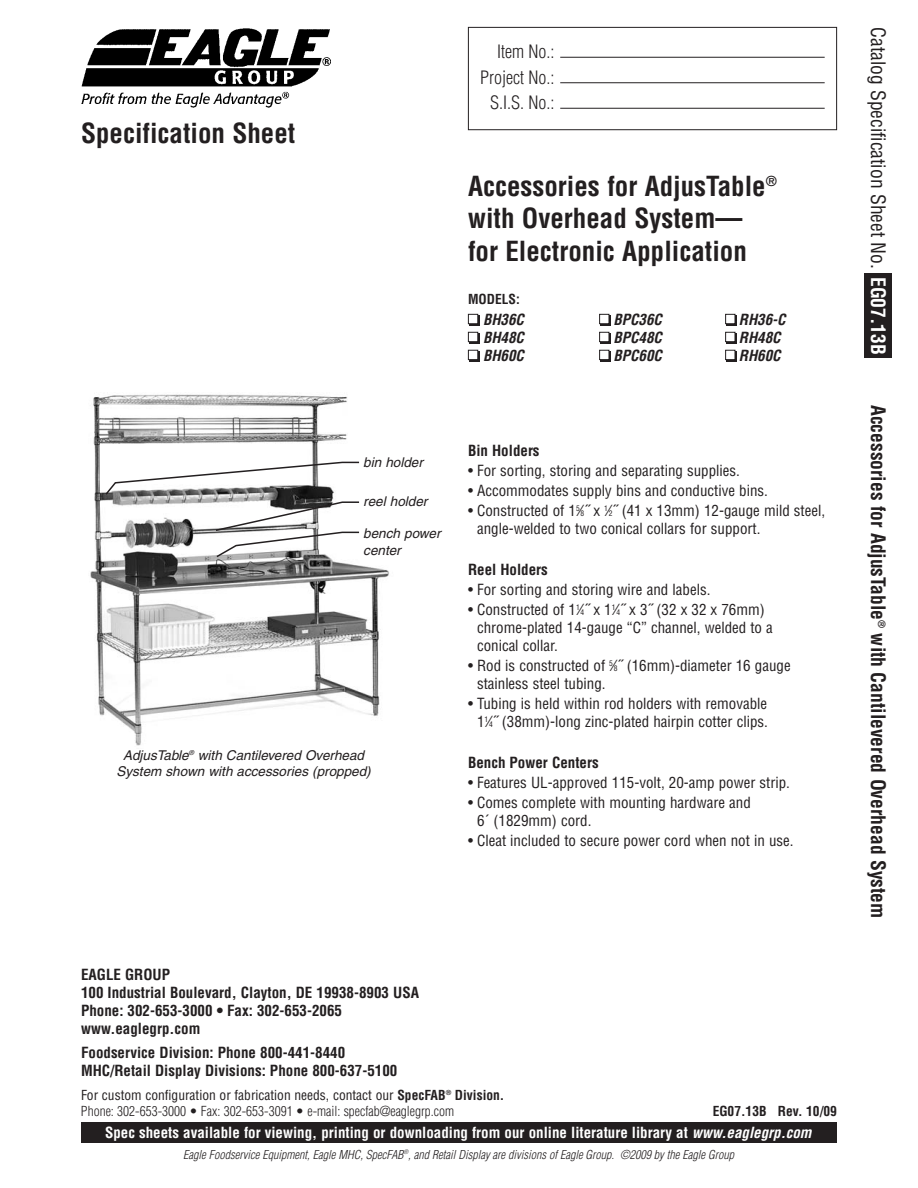
<style>
.page{position:relative;width:918px;height:1188px;background:#fff}
.page>*{position:absolute;margin:0;border:0;box-sizing:border-box;transform-origin:0 0}
.t1{font:700 condensed 27px/32.4px "Helvetica";color:#231f20}
.t2{font:700 condensed 19.5px "Helvetica";color:#231f20}
.t3{font:condensed 19.5px "Helvetica";color:#231f20}
.t4{font:300 condensed 18px/25.5px "Helvetica";color:#231f20;text-align:right}
.t5{font:condensed 15px/18px "Helvetica";color:#231f20}
.t6{font:700 condensed 15px/18px "Helvetica";color:#231f20}
.t7{font:700 condensed 15px "Helvetica";color:#fff}
.t8{font:italic 700 condensed 15px/18px "Helvetica";color:#231f20;text-align:justify}
.t9{font:300 condensed 13.5px/16.2px "Helvetica";color:#231f20}
.t10{font:italic 13.5px/16.2px "Helvetica";color:#231f20;text-align:center}
.t11{font:700 condensed 13.5px "Helvetica";color:#231f20}
.t12{font:italic 300 condensed 12px "Helvetica";color:#231f20}
.s1{font-size:7.5px}
.s2{font-weight:400}
.s3{font-weight:700}
.s4{font-style:italic}
.s5{font-weight:700;color:#fff}
</style>
<div class="page">
<div style="left:864px;top:274px;width:28px;height:84px;background:#231f20"></div>
<div style="left:468px;top:27px;width:369px;height:103px;border:1px solid #231f20"></div>
<hr style="left:560px;top:82px;width:265px;height:1px;background:#231f20">
<hr style="left:560px;top:57px;width:265px;height:1px;background:#231f20">
<hr style="left:560px;top:108px;width:265px;height:1px;background:#231f20">
<img style="left:81px;top:28px;width:250px;height:79px">
<div style="left:81px;top:1122px;width:756px;height:21px;background:#231f20"></div>
<div style="left:470px;top:315px;width:10px;height:11px;background:#231f20"></div>
<div style="left:468px;top:314px;width:10px;height:10px;background:#fff"></div>
<div style="left:468px;top:314px;width:10px;height:10px;border:1px solid #231f20"></div>
<div style="left:470px;top:333px;width:10px;height:11px;background:#231f20"></div>
<div style="left:468px;top:332px;width:10px;height:10px;background:#fff"></div>
<div style="left:468px;top:332px;width:10px;height:10px;border:1px solid #231f20"></div>
<div style="left:470px;top:351px;width:10px;height:10px;background:#231f20"></div>
<div style="left:468px;top:350px;width:10px;height:10px;background:#fff"></div>
<div style="left:468px;top:350px;width:10px;height:10px;border:1px solid #231f20"></div>
<div style="left:601px;top:315px;width:10px;height:11px;background:#231f20"></div>
<div style="left:600px;top:314px;width:9px;height:10px;background:#fff"></div>
<div style="left:599px;top:314px;width:10px;height:10px;border:1px solid #231f20"></div>
<div style="left:601px;top:333px;width:10px;height:11px;background:#231f20"></div>
<div style="left:600px;top:332px;width:9px;height:10px;background:#fff"></div>
<div style="left:599px;top:332px;width:10px;height:10px;border:1px solid #231f20"></div>
<div style="left:601px;top:351px;width:10px;height:10px;background:#231f20"></div>
<div style="left:600px;top:350px;width:9px;height:10px;background:#fff"></div>
<div style="left:599px;top:350px;width:10px;height:10px;border:1px solid #231f20"></div>
<div style="left:727px;top:315px;width:10px;height:11px;background:#231f20"></div>
<div style="left:726px;top:314px;width:9px;height:10px;background:#fff"></div>
<div style="left:725px;top:314px;width:10px;height:10px;border:1px solid #231f20"></div>
<div style="left:727px;top:333px;width:10px;height:11px;background:#231f20"></div>
<div style="left:726px;top:332px;width:9px;height:10px;background:#fff"></div>
<div style="left:725px;top:332px;width:10px;height:10px;border:1px solid #231f20"></div>
<div style="left:727px;top:351px;width:10px;height:10px;background:#231f20"></div>
<div style="left:726px;top:350px;width:9px;height:10px;background:#fff"></div>
<div style="left:725px;top:350px;width:10px;height:10px;border:1px solid #231f20"></div>
<img style="left:90px;top:394px;width:299px;height:352px">
<svg style="left:104px;top:461px;width:257px;height:98px"></svg>
<h1 class="t1" style="left:81px;top:117px;width:216px">Specification Sheet</h1>
<p class="t4" style="left:480px;top:39px;width:76px">Item No.:<br>Project No.:<br>S.I.S. No.:</p>
<h1 class="t1" style="left:468px;top:170px;width:310px">Accessories for AdjusTable<sup>® </sup>with Overhead System— for Electronic Application</h1>
<p class="t11" style="left:468px;top:292px;width:53px">MODELS:</p>
<p class="t8" style="left:614px;top:311px;width:50px">BPC36C BPC48C BPC60C</p>
<p class="t8" style="left:483px;top:311px;width:42px">BH36C BH48C BH60C</p>
<p class="t8" style="left:739px;top:311px;width:48px;text-align:left">RH36-C<br>RH48C<br>RH60C</p>
<p class="t10" style="left:363px;top:456px;width:61px">bin holder</p>
<p class="t10" style="left:363px;top:494px;width:66px">reel holder</p>
<p class="t10" style="left:363px;top:527px;width:79px;text-align:left">bench power center</p>
<p class="t10" style="left:116px;top:749px;width:256px">AdjusTable<sup>®</sup> with Cantilevered Overhead<br>System shown with accessories (propped)</p>
<p class="t6" style="left:468px;top:442px;width:73px">Bin Holders</p>
<p class="t5" style="left:468px;top:462px;width:273px">• For sorting, storing and separating supplies.</p>
<p class="t5" style="left:468px;top:482px;width:301px">• Accommodates supply bins and conductive bins.</p>
<p class="t5" style="left:477px;top:502px;width:350px;text-indent:-9px">• Constructed of 1<sup>5</sup>⁄<span class="s1">8</span>˝ x <sup>1</sup>⁄<span class="s1">2</span>˝ (41 x 13mm) 12-gauge mild steel, angle-welded to two conical collars for support.</p>
<p class="t6" style="left:468px;top:560px;width:81px">Reel Holders</p>
<p class="t5" style="left:468px;top:581px;width:244px">• For sorting and storing wire and labels.</p>
<p class="t5" style="left:477px;top:601px;width:297px;text-indent:-9px">• Constructed of 1<sup>1</sup>⁄<span class="s1">4</span>˝ x 1<sup>1</sup>⁄<span class="s1">4</span>˝ x 3˝ (32 x 32 x 76mm) chrome-plated 14-gauge “C” channel, welded to a conical collar.</p>
<p class="t5" style="left:477px;top:657px;width:315px;text-indent:-9px">• Rod is constructed of <sup>5</sup>⁄<span class="s1">8</span>˝ (16mm)-diameter 16 gauge stainless steel tubing.</p>
<p class="t5" style="left:468px;top:695px;width:301px;text-align:right">• Tubing is held within rod holders with removable<br>1<sup>1</sup>⁄<span class="s1">4</span>˝ (38mm)-long zinc-plated hairpin cotter clips.</p>
<p class="t6" style="left:468px;top:753px;width:132px">Bench Power Centers</p>
<p class="t5" style="left:468px;top:774px;width:323px">• Features UL-approved 115-volt, 20-amp power strip.</p>
<p class="t5" style="left:477px;top:794px;width:275px;text-indent:-9px">• Comes complete with mounting hardware and<br>6´ (1829mm) cord.</p>
<p class="t5" style="left:468px;top:832px;width:327px">• Cleat included to secure power cord when not in use.</p>
<p class="t6" style="left:81px;top:965px;width:340px">EAGLE GROUP<br>100 Industrial Boulevard, Clayton, DE 19938-8903 USA<br>Phone: 302-653-3000 • Fax: 302-653-2065 www.eaglegrp.com</p>
<p class="t6" style="left:81px;top:1044px;width:318px">Foodservice Division: Phone 800-441-8440<br>MHC/Retail Display Divisions: Phone 800-637-5100</p>
<p class="t9" style="left:81px;top:1087px;width:425px"><span class="s2">For custom configuration or fabrication needs, contact our</span> <span class="s3">SpecFAB</span><sup>®</sup> <span class="s3">Division.<br></span>Phone: 302-653-3000 • Fax: 302-653-3091 • e-mail: specfab@eaglegrp.com</p>
<p class="t11" style="left:713px;top:1103px;width:126px">EG07.13B Rev. 10/09</p>
<p class="t7" style="left:105px;top:1124px;width:708px">Spec sheets available for viewing, printing or downloading from our online literature library at <span class="s4">www.eaglegrp.com</span></p>
<p class="t12" style="left:183px;top:1148px;width:552px">Eagle Foodservice Equipment, Eagle MHC, SpecFAB<sup>®</sup>, and Retail Display are divisions of Eagle Group. ©2009 by the Eagle Group</p>
<h2 class="t3" style="left:889px;top:27px;width:329px;rotate:90deg">Catalog Specification Sheet No. <span class="s5">EG07.13B</span></h2>
<h2 class="t2" style="left:889px;top:405px;width:515px;rotate:90deg">Accessories for AdjusTable<sup>®</sup> with Cantilevered Overhead System</h2>
</div>
